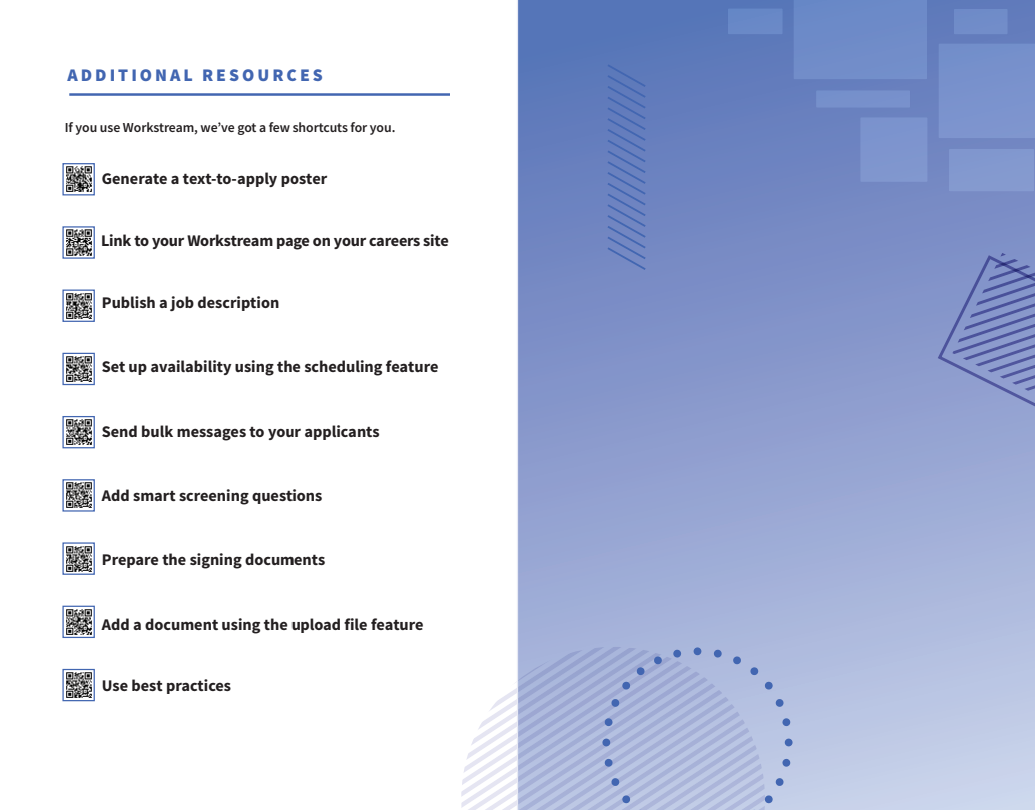
<style>
.page{position:relative;width:1035px;height:810px;background:#fff}
.page>*{position:absolute;margin:0;border:0;box-sizing:border-box;transform-origin:0 0}
.t1{font:900 17.75px "Source Sans Pro";letter-spacing:.17em;color:#4266b1}
.Body{font:700 16.25px "Source Sans Pro";color:#231f20}
.Body-2{font:600 13.75px "Source Sans Pro";letter-spacing:-.005em;color:#231f20}
</style>
<div class="page">
<div style="left:518px;top:0;width:517px;height:810px;background:linear-gradient(to bottom,#546eb5,#c7cfe9)"></div>
<div style="left:939px;top:44px;width:96px;height:94px;background:#7a92cd"></div>
<div style="left:949px;top:149px;width:85px;height:42px;background:#8399cf"></div>
<div style="left:954px;top:9px;width:54px;height:25px;background:#708cc9"></div>
<div style="left:860px;top:117px;width:67px;height:65px;background:#7e94ce"></div>
<div style="left:816px;top:90px;width:94px;height:18px;background:#7790cb"></div>
<div style="left:728px;top:9px;width:55px;height:25px;background:#6988c7"></div>
<div style="left:794px;top:0;width:133px;height:79px;background:#6f8bc8"></div>
<svg style="left:937px;top:253px;width:98px;height:157px"></svg>
<hr style="left:69px;top:93px;width:381px;height:3px;background:#4266b1">
<img style="left:66px;top:166px;width:26px;height:26px">
<div style="left:62px;top:163px;width:33px;height:32px;border:1px solid #4266b1"></div>
<img style="left:66px;top:229px;width:26px;height:27px">
<div style="left:62px;top:226px;width:33px;height:33px;border:1px solid #4266b1"></div>
<img style="left:66px;top:293px;width:26px;height:26px">
<div style="left:62px;top:290px;width:33px;height:32px;border:1px solid #4266b1"></div>
<img style="left:66px;top:356px;width:26px;height:26px">
<div style="left:62px;top:353px;width:33px;height:32px;border:1px solid #4266b1"></div>
<img style="left:66px;top:419px;width:26px;height:26px">
<div style="left:62px;top:416px;width:33px;height:32px;border:1px solid #4266b1"></div>
<img style="left:66px;top:482px;width:26px;height:26px">
<div style="left:62px;top:479px;width:33px;height:33px;border:1px solid #4266b1"></div>
<img style="left:66px;top:546px;width:26px;height:26px">
<div style="left:62px;top:542px;width:33px;height:33px;border:1px solid #4266b1"></div>
<img style="left:66px;top:609px;width:26px;height:26px">
<div style="left:62px;top:606px;width:33px;height:32px;border:1px solid #4266b1"></div>
<img style="left:66px;top:672px;width:26px;height:26px">
<div style="left:62px;top:669px;width:33px;height:32px;border:1px solid #4266b1"></div>
<svg style="left:469px;top:737px;width:7px;height:73px"></svg>
<svg style="left:476px;top:721px;width:8px;height:88px"></svg>
<svg style="left:484px;top:708px;width:8px;height:102px"></svg>
<svg style="left:492px;top:700px;width:7px;height:110px"></svg>
<svg style="left:499px;top:628px;width:285px;height:182px"></svg>
<svg style="left:507px;top:630px;width:277px;height:180px;fill:#abb8dc"></svg>
<svg style="left:515px;top:636px;width:269px;height:174px;fill:#a9b6db"></svg>
<svg style="left:522px;top:642px;width:262px;height:168px;fill:#a9b6db"></svg>
<svg style="left:530px;top:649px;width:23px;height:161px"></svg>
<svg style="left:538px;top:655px;width:15px;height:155px"></svg>
<svg style="left:545px;top:661px;width:8px;height:149px"></svg>
<svg style="left:608px;top:64px;width:38px;height:206px"></svg>
<div style="left:694px;top:647px;width:7px;height:8px;background:#4266b1;border-radius:50%"></div>
<div style="left:785px;top:739px;width:8px;height:7px;background:#4266b1;border-radius:50%"></div>
<svg style="left:553px;top:649px;width:238px;height:161px"></svg>
<hr style="left:517px;top:0;width:1px;height:810px;background:#e7e9f4">
<p class="t1" style="left:68px;top:63px;width:257px">ADDITIONAL RESOURCES</p>
<p class="Body-2" style="left:65px;top:118px;width:332px">If you use Workstream, we’ve got a few shortcuts for you.</p>
<p class="Body" style="left:102px;top:169px;width:227px">Generate a text-to-apply poster</p>
<p class="Body" style="left:101px;top:230px;width:349px">Link to your Workstream page on your careers site</p>
<p class="Body" style="left:102px;top:292px;width:179px">Publish a job description</p>
<p class="Body" style="left:102px;top:357px;width:338px">Set up availability using the scheduling feature</p>
<p class="Body" style="left:102px;top:421px;width:279px">Send bulk messages to your applicants</p>
<p class="Body" style="left:102px;top:485px;width:222px">Add smart screening questions</p>
<p class="Body" style="left:102px;top:550px;width:225px">Prepare the signing documents</p>
<p class="Body" style="left:102px;top:614px;width:323px">Add a document using the upload file feature</p>
<p class="Body" style="left:102px;top:676px;width:131px">Use best practices</p>
</div>
